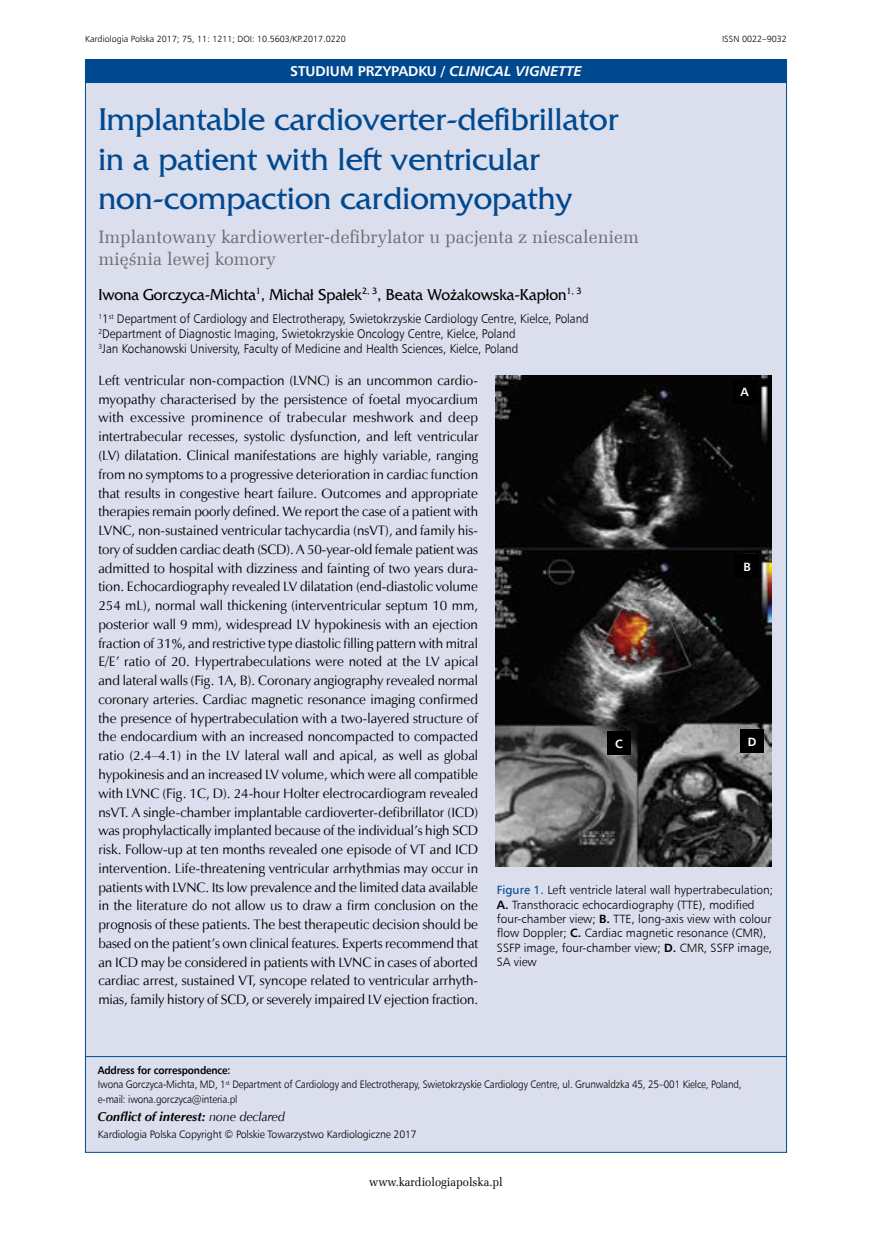
<style>
.page{position:relative;width:872px;height:1234px;background:#fff}
.page>*{position:absolute;margin:0;border:0;box-sizing:border-box;transform-origin:0 0}
.t1{font:33px/39px "France";color:#004990}
.t2{font:18px/21.6px "Zapf Ellipt EU";color:#6d6e71}
.t3{font:16.5px "France";color:#000;scale:.94 1}
.t4{font:700 14.25px "Humnst 777 EU";color:#fff}
.t5{font:13.65px/18.8px "Zapf Humnst EU";letter-spacing:-.005em;color:#000;text-align:justify}
.t6{font:italic 700 12.75px "Zapf Humnst EU";color:#000}
.t7{font:12.6px/15px "Humnst 777 Lt EU";color:#000;scale:.93 1}
.t8{font:12px/14.4px "Humnst 777 Lt EU";color:#000}
.t9{font:12px "Zapf Ellipt EU";color:#000;scale:.95 1}
.t10{font:700 12px "Humnst 777 EU";color:#fff}
.t11{font:10.8px/14.2px "Humnst 777 Lt EU";letter-spacing:-.015em;color:#000;scale:.92 1}
.t12{font:10.8px "Humnst 777 Lt EU";letter-spacing:-.015em;color:#000}
.t13{font:700 10.8px "Humnst 777 EU";letter-spacing:-.015em;color:#000;scale:.92 1}
.t14{font:9px "Humnst 777 Lt EU";color:#000}
.s1{font-style:italic}
.s2{font-family:"Humnst 777 EU";color:#004990}
.s3{font-family:"Humnst 777 EU";font-weight:700}
.s4{font-weight:400}
</style>
<div class="page">
<div style="left:85px;top:60px;width:702px;height:1092px;background:#dbdeed;border:1px solid #004990"></div>
<div style="left:85px;top:59px;width:702px;height:24px;background:#004990"></div>
<hr style="left:85px;top:1055px;width:702px;height:1px;background:#004990">
<img style="left:495px;top:375px;width:276px;height:491px">
<div style="left:733px;top:380px;width:23px;height:23px;background:#000"></div>
<div style="left:735px;top:554px;width:23px;height:23px;background:#000"></div>
<div style="left:607px;top:731px;width:23px;height:23px;background:#000"></div>
<div style="left:740px;top:729px;width:23px;height:23px;background:#000"></div>
<p class="t14" style="left:85px;top:33px;width:262px">Kardiologia Polska 2017; 75, 11: 1211; DOI: 10.5603/KP.2017.0220</p>
<p class="t14" style="left:722px;top:33px;width:66px">ISSN 0022–9032</p>
<p class="t4" style="left:290px;top:62px;width:293px">STUDIUM PRZYPADKU / <span class="s1">CLINICAL VIGNETTE</span></p>
<h1 class="t1" style="left:98px;top:100px;width:521px">Implantable cardioverter-defibrillator in a patient with left ventricular non-compaction cardiomyopathy</h1>
<h2 class="t2" style="left:98px;top:226px;width:542px">Implantowany kardiowerter-defibrylator u pacjenta z niescaleniem mięśnia lewej komory</h2>
<p class="t3" style="left:98px;top:285px;width:516px">Iwona Gorczyca-Michta<sup>1</sup>, Michał Spałek<sup>2,</sup> <sup>3</sup>, Beata Wożakowska-Kapłon<sup>1,</sup> <sup>3</sup></p>
<p class="t7" style="left:98px;top:311px;width:529px"><sup>1</sup>1<sup>st</sup> Department of Cardiology and Electrotherapy, Swietokrzyskie Cardiology Centre, Kielce, Poland<br><sup>2</sup>Department of Diagnostic Imaging, Swietokrzyskie Oncology Centre, Kielce, Poland<br><sup>3</sup>Jan Kochanowski University, Faculty of Medicine and Health Sciences, Kielce, Poland</p>
<p class="t5" style="left:98px;top:371px;width:381px">Left ventricular non-compaction (LVNC) is an uncommon cardio&shy;myopathy characterised by the persistence of foetal myocardium with excessive prominence of trabecular meshwork and deep intertrabecular recesses, systolic dysfunction, and left ventricular (LV) dilatation. Clinical manifestations are highly variable, ranging from no symptoms to a progressive deterioration in cardiac function that results in congestive heart failure. Outcomes and appropriate therapies remain poorly defined. We report the case of a patient with LVNC, non-sustained ventricular tachycardia (nsVT), and family his&shy;tory of sudden cardiac death (SCD). A 50-year-old female patient was admitted to hospital with dizziness and fainting of two years dura&shy;tion. Echocardiography revealed LV dilatation (end-diastolic volume 254 mL), normal wall thickening (interventricular septum 10 mm, posterior wall 9 mm), widespread LV hypokinesis with an ejection fraction of 31%, and restrictive type diastolic filling pattern with mitral E/E’ ratio of 20. Hypertrabeculations were noted at the LV apical and lateral walls (Fig. 1A, B). Coronary angiography revealed normal coronary arteries. Cardiac magnetic resonance imaging confirmed the presence of hypertrabeculation with a two-layered structure of the endocardium with an increased noncompacted to compacted ratio (2.4–4.1) in the LV lateral wall and apical, as well as global hypokinesis and an increased LV volume, which were all compatible with LVNC (Fig. 1C, D). 24-hour Holter electrocardiogram revealed nsVT. A single-chamber implantable cardioverter-defibrillator (ICD) was prophylactically implanted because of the individual’s high SCD risk. Follow-up at ten months revealed one episode of VT and ICD intervention. Life-threatening ventricular arrhythmias may occur in patients with LVNC. Its low prevalence and the limited data available in the literature do not allow us to draw a firm conclusion on the prognosis of these patients. The best therapeutic decision should be based on the patient’s own clinical features. Experts recommend that an ICD may be considered in patients with LVNC in cases of aborted cardiac arrest, sustained VT, syncope related to ventricular arrhyth&shy;mias, family history of SCD, or severely impaired LV ejection fraction.</p>
<p class="t10" style="left:740px;top:384px;width:10px">A</p>
<p class="t10" style="left:743px;top:559px;width:9px">B</p>
<p class="t10" style="left:615px;top:735px;width:9px">C</p>
<p class="t10" style="left:747px;top:733px;width:10px">D</p>
<p class="t8" style="left:497px;top:882px;width:278px"><span class="s2">Figure 1.</span> Left ventricle lateral wall hypertrabeculation; <span class="s3">A.</span> Transthoracic echocardiography (TTE), modified four-chamber view; <span class="s3">B.</span> TTE, long-axis view with colour flow Doppler; <span class="s3">C.</span> Cardiac magnetic resonance (CMR), SSFP image, four-chamber view; <span class="s3">D.</span> CMR, SSFP image, SA view</p>
<p class="t13" style="left:98px;top:1063px;width:146px">Address for correspondence:</p>
<p class="t11" style="left:98px;top:1076px;width:701px">Iwona Gorczyca-Michta, MD, 1<sup>st</sup> Department of Cardiology and Electrotherapy, Swietokrzyskie Cardiology Centre, ul. Grunwaldzka 45, 25–001 Kielce, Poland, e-mail: iwona.gorczyca@interia.pl</p>
<p class="t6" style="left:98px;top:1108px;width:189px">Conflict of interest: <span class="s4">none declared</span></p>
<p class="t12" style="left:98px;top:1126px;width:320px">Kardiologia Polska Copyright © Polskie Towarzystwo Kardiologiczne 2017</p>
<p class="t9" style="left:369px;top:1174px;width:142px">www.kardiologiapolska.pl</p>
</div>
